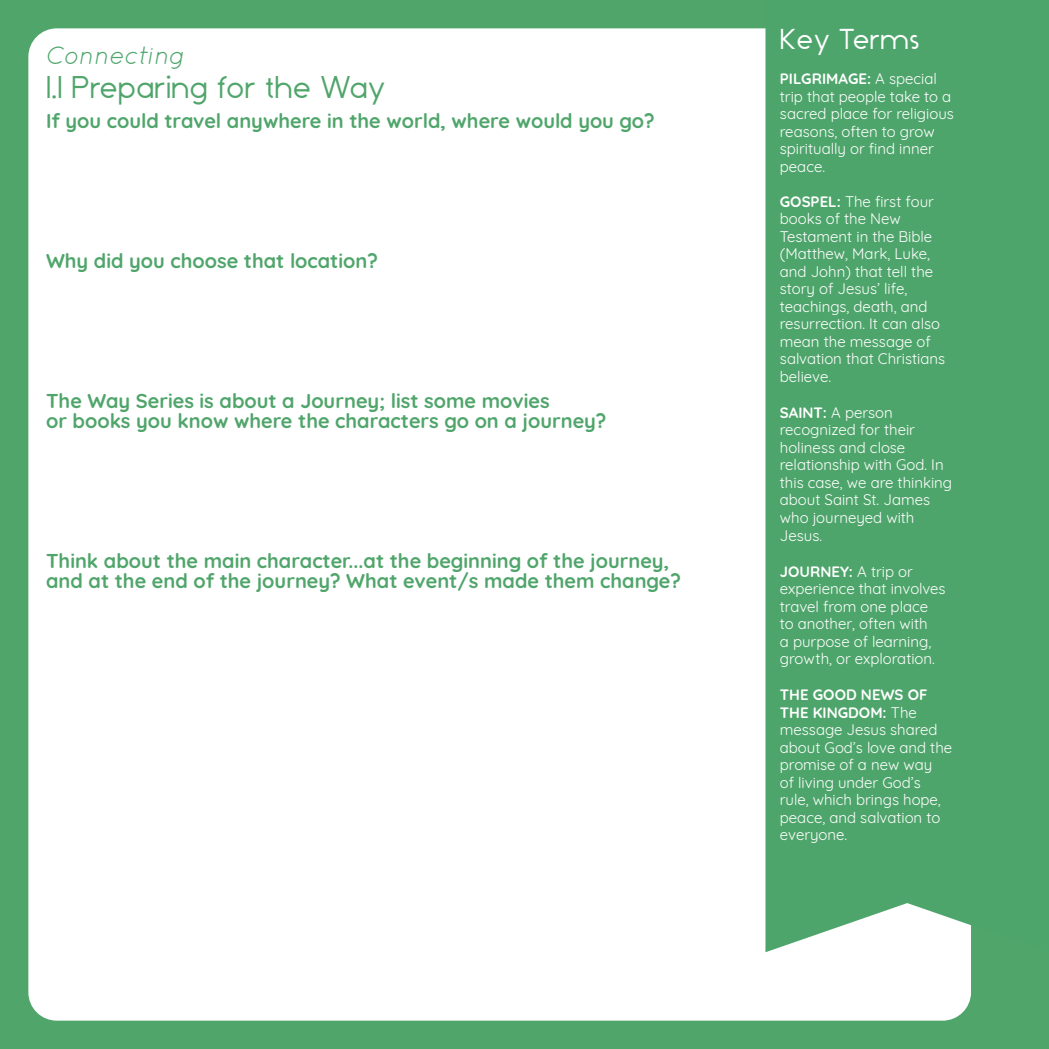
<style>
.page{position:relative;width:1049px;height:1049px;background:#50a56b}
.page>*{position:absolute;margin:0;border:0;box-sizing:border-box;transform-origin:0 0}
.t1{font:30px "Dominik";color:#50a56b}
.t2{font:27.5px "Dominik";color:#fff}
.t3{font:italic 25px "Quicksand";color:#4ea56b}
.t4{font:700 20px/20px "Quicksand";color:#50a56b}
.t5{font:15px/17.5px "Quicksand";color:#fff}
.s1{font-weight:700}
</style>
<div class="page">
<div style="left:28px;top:28px;width:943px;height:992px;background:#fff;border-radius:28px"></div>
<div style="left:765px;top:28px;width:206px;height:924px;background:#4ea56b"></div>
<h3 class="t3" style="left:46px;top:41px;width:141px">Connecting</h3>
<h1 class="t1" style="left:46px;top:67px;width:341px">1.1 Preparing for the Way</h1>
<h3 class="t4" style="left:46px;top:109px;width:610px">If you could travel anywhere in the world, where would you go?</h3>
<h3 class="t4" style="left:46px;top:249px;width:333px">Why did you choose that location?</h3>
<h3 class="t4" style="left:46px;top:389px;width:562px">The Way Series is about a Journey; list some movies<br>or books you know where the characters go on a journey?</h3>
<h3 class="t4" style="left:46px;top:549px;width:636px">Think about the main character...at the beginning of the journey, and at the end of the journey? What event/s made them change?</h3>
<h2 class="t2" style="left:780px;top:20px;width:141px">Key Terms</h2>
<p class="t5" style="left:780px;top:68px;width:175px"><span class="s1">PILGRIMAGE:</span> A special trip that people take to a sacred place for religious reasons, often to grow spiritually or find inner peace.</p>
<p class="t5" style="left:780px;top:191px;width:167px"><span class="s1">GOSPEL:</span> The first four books of the New<br>Testament in the Bible (Matthew, Mark, Luke, and John) that tell the story of Jesus’ life, teachings, death, and resurrection. It can also mean the message of salvation that Christians believe.</p>
<p class="t5" style="left:780px;top:402px;width:174px"><span class="s1">SAINT:</span> A person recognized for their holiness and close relationship with God. In this case, we are thinking about Saint St. James who journeyed with<br>Jesus.</p>
<p class="t5" style="left:780px;top:561px;width:167px"><span class="s1">JOURNEY:</span> A trip or experience that involves travel from one place to another, often with<br>a purpose of learning, growth, or exploration.</p>
<p class="t5" style="left:780px;top:684px;width:174px"><span class="s1">THE GOOD NEWS OF<br>THE KINGDOM:</span> The message Jesus shared about God’s love and the promise of a new way<br>of living under God’s rule, which brings hope, peace, and salvation to everyone.</p>
</div>
